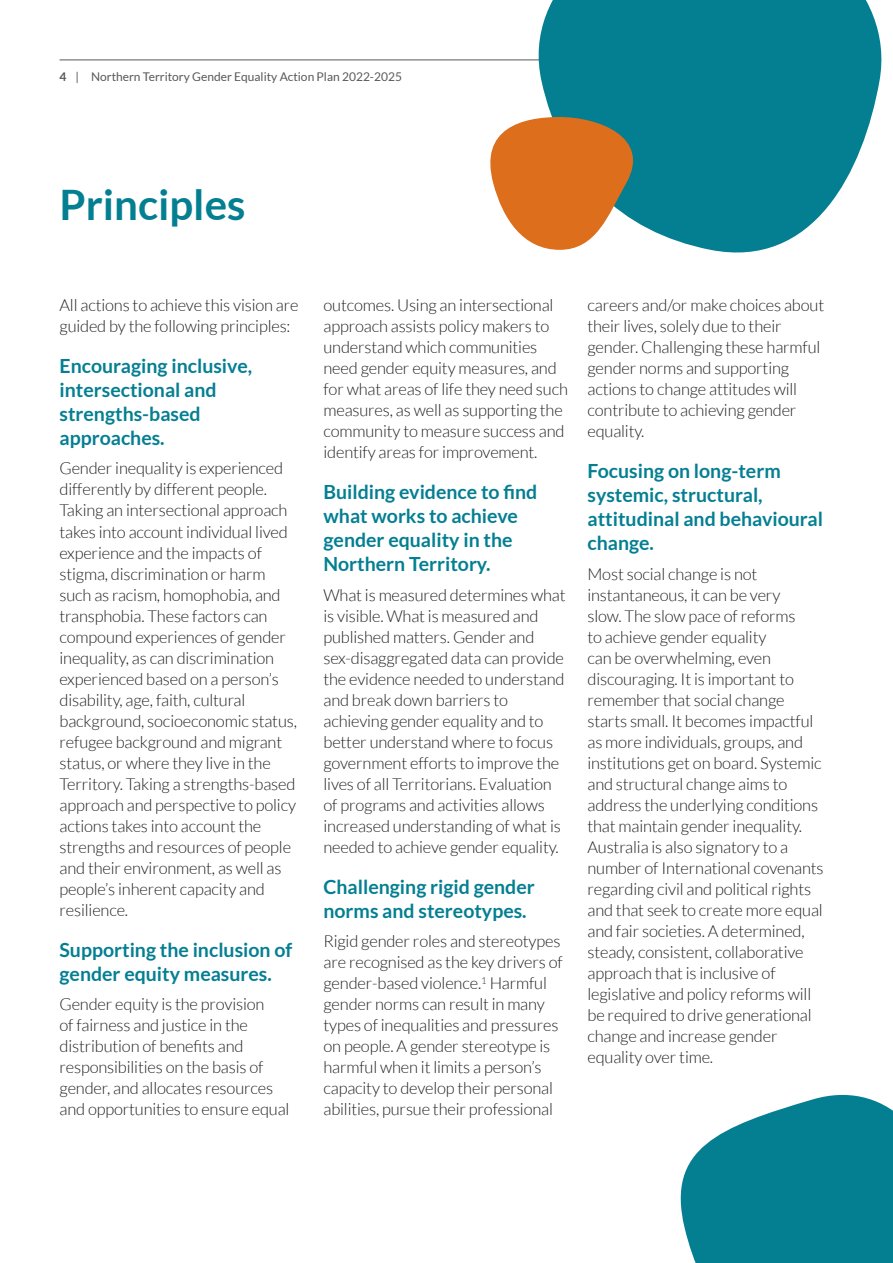
<style>
.page{position:relative;width:893px;height:1263px;background:#fff}
.page>*{position:absolute;margin:0;border:0;box-sizing:border-box;transform-origin:0 0}
.t1{font:700 42px "Lato";color:#047f92}
.t2{font:700 19.5px/24px "Lato";color:#047f92}
.t3{font:300 16.5px/21px "Lato";letter-spacing:-.01em;color:#231f20}
.t4{font:12px "Lato";color:#57585a}
.s1{font-weight:700}
</style>
<div class="page">
<hr style="left:60px;top:60px;width:773px;height:1px;background:#57585a">
<svg style="left:521px;top:0;width:361px;height:253px;background:#2891a1"></svg>
<svg style="left:490px;top:117px;width:163px;height:133px"></svg>
<svg style="left:680px;top:1094px;width:213px;height:169px;background:#2791a1"></svg>
<p class="t4" style="left:60px;top:70px;width:344px"><span class="s1">4</span> | Northern Territory Gender Equality Action Plan 2022-2025</p>
<p class="t1" style="left:60px;top:181px;width:187px">Principles</p>
<p class="t3" style="left:60px;top:295px;width:241px">All actions to achieve this vision are guided by the following principles:</p>
<p class="t2" style="left:60px;top:354px;width:194px">Encouraging inclusive, intersectional and strengths-based approaches.</p>
<p class="t3" style="left:60px;top:458px;width:239px">Gender inequality is experienced differently by different people.<br>Taking an intersectional approach takes into account individual lived experience and the impacts of stigma, discrimination or harm such as racism, homophobia, and transphobia. These factors can compound experiences of gender inequality, as can discrimination experienced based on a person’s disability, age, faith, cultural background, socioeconomic status, refugee background and migrant status, or where they live in the<br>Territory. Taking a strengths-based approach and perspective to policy actions takes into account the strengths and resources of people and their environment, as well as people’s inherent capacity and resilience.</p>
<p class="t2" style="left:60px;top:937px;width:234px">Supporting the inclusion of gender equity measures.</p>
<p class="t3" style="left:60px;top:994px;width:231px">Gender equity is the provision<br>of fairness and justice in the distribution of benefits and responsibilities on the basis of gender, and allocates resources and opportunities to ensure equal</p>
<p class="t3" style="left:323px;top:295px;width:246px">outcomes. Using an intersectional approach assists policy makers to understand which communities need gender equity measures, and for what areas of life they need such measures, as well as supporting the community to measure success and identify areas for improvement.</p>
<p class="t2" style="left:323px;top:480px;width:215px">Building evidence to find what works to achieve gender equality in the<br>Northern Territory.</p>
<p class="t3" style="left:323px;top:584px;width:244px">What is measured determines what is visible. What is measured and published matters. Gender and sex-disaggregated data can provide the evidence needed to understand and break down barriers to achieving gender equality and to better understand where to focus government efforts to improve the lives of all Territorians. Evaluation of programs and activities allows increased understanding of what is needed to achieve gender equality.</p>
<p class="t2" style="left:323px;top:874px;width:213px">Challenging rigid gender norms and stereotypes.</p>
<p class="t3" style="left:323px;top:931px;width:241px">Rigid gender roles and stereotypes are recognised as the key drivers of gender-based violence.<sup>1</sup> Harmful gender norms can result in many types of inequalities and pressures on people. A gender stereotype is harmful when it limits a person’s capacity to develop their personal abilities, pursue their professional</p>
<p class="t3" style="left:587px;top:295px;width:238px">careers and/or make choices about their lives, solely due to their gender. Challenging these harmful gender norms and supporting actions to change attitudes will contribute to achieving gender equality.</p>
<p class="t2" style="left:587px;top:459px;width:237px">Focusing on long-term systemic, structural, attitudinal and behavioural change.</p>
<p class="t3" style="left:587px;top:563px;width:238px">Most social change is not instantaneous, it can be very<br>slow. The slow pace of reforms<br>to achieve gender equality<br>can be overwhelming, even discouraging. It is important to remember that social change starts small. It becomes impactful as more individuals, groups, and institutions get on board. Systemic and structural change aims to address the underlying conditions that maintain gender inequality.<br>Australia is also signatory to a number of International covenants regarding civil and political rights and that seek to create more equal and fair societies. A determined, steady, consistent, collaborative approach that is inclusive of legislative and policy reforms will be required to drive generational change and increase gender equality over time.</p>
</div>
